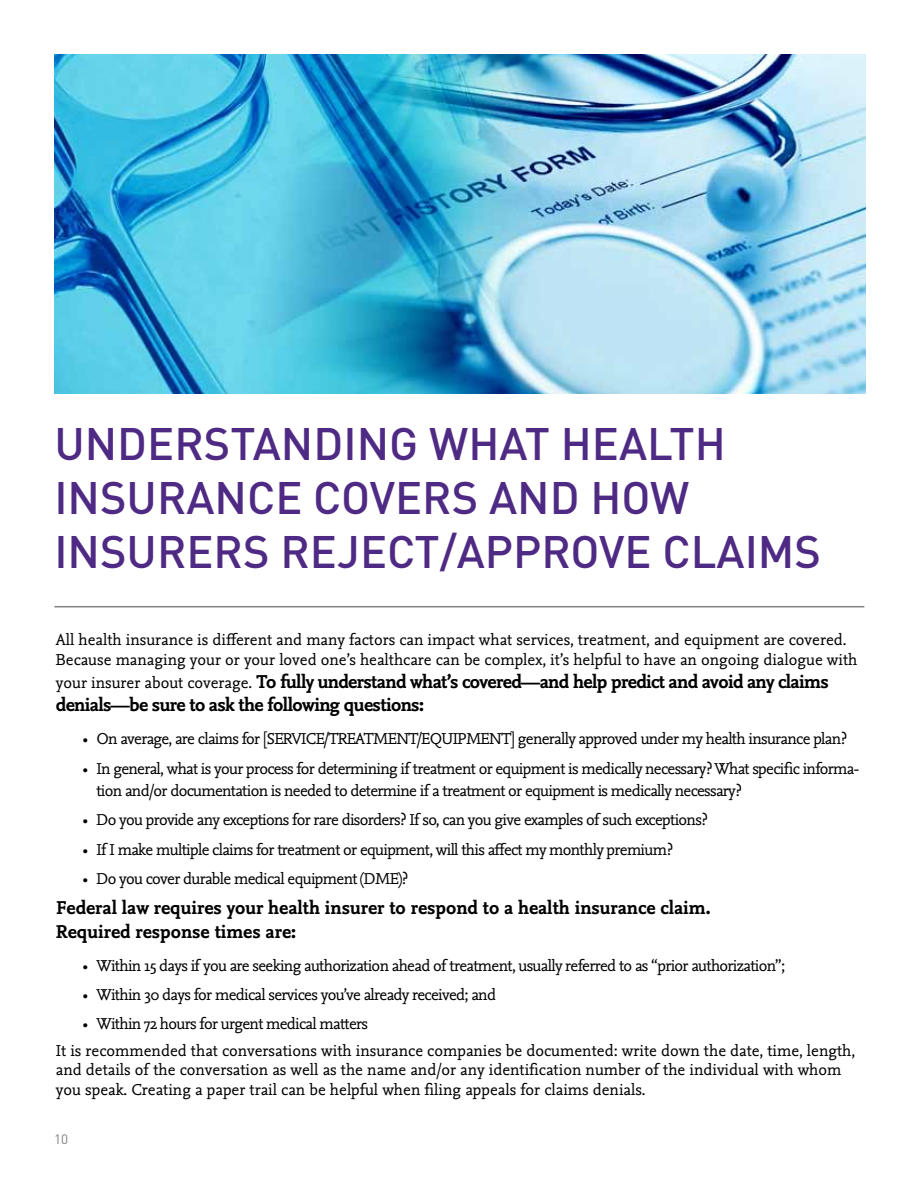
<style>
.page{position:relative;width:918px;height:1188px;background:#fff}
.page>*{position:absolute;margin:0;border:0;box-sizing:border-box;transform-origin:0 0}
.t1{font:500 45px "DINOT";color:#4f2a84}
.t2{font:700 19.5px/23.4px "Nexus Mix OT";letter-spacing:-.03em;color:#000}
.t3{font:700 19.5px/23.4px "Nexus Mix OT";color:#000}
.t4{font:16.5px/22.5px "Nexus Mix OT";letter-spacing:-.04em;color:#000}
.t5{font:16.5px/19.8px "Nexus Mix OT";color:#000}
.t6{font:13.5px "DINOT";color:#808285}
.s1{font-weight:400;font-size:16.5px}
</style>
<div class="page">
<hr style="left:54px;top:606px;width:810px;height:1px;background:#808285">
<img style="left:54px;top:54px;width:812px;height:339px">
<h1 class="t1" style="left:54px;top:415px;width:120px">UNDERST</h1>
<h1 class="t1" style="left:253px;top:415px;width:474px">ANDING WHAT HEALTH</h1>
<h1 class="t1" style="left:54px;top:469px;width:75px">INSUR</h1>
<h1 class="t1" style="left:186px;top:469px;width:236px">ANCE COVERS</h1>
<h1 class="t1" style="left:489px;top:469px;width:202px">AND HOW</h1>
<h1 class="t1" style="left:54px;top:523px;width:75px">INSURERS</h1>
<h1 class="t1" style="left:280px;top:523px;width:507px">REJECT/APPROVE CLAIMS</h1>
<p class="t5" style="left:56px;top:630px;width:803px">All health insurance is different and many factors can impact what services, treatment, and equipment are covered.<br>Because managing your or your loved one’s healthcare can be complex, it’s helpful to have an ongoing dialogue with</p>
<p class="t2" style="left:56px;top:671px;width:774px"><span class="s1">your insurer about coverage.</span> To fully understand what’s covered—and help predict and avoid any claims denials—be sure to ask the following questions:</p>
<p class="t4" style="left:83px;top:728px;width:766px">• On average, are claims for [SERVICE/TREATMENT/EQUIPMENT] generally approved under my health insurance plan?</p>
<p class="t4" style="left:96px;top:758px;width:765px;text-indent:-13px">• In general, what is your process for determining if treatment or equipment is medically necessary? What specific informa&shy;tion and/or documentation is needed to determine if a treatment or equipment is medically necessary?</p>
<p class="t4" style="left:83px;top:809px;width:627px">• Do you provide any exceptions for rare disorders? If so, can you give examples of such exceptions?</p>
<p class="t4" style="left:83px;top:839px;width:592px">• If I make multiple claims for treatment or equipment, will this affect my monthly premium?</p>
<p class="t4" style="left:83px;top:868px;width:327px">• Do you cover durable medical equipment (DME)?</p>
<p class="t3" style="left:56px;top:897px;width:656px">Federal law requires your health insurer to respond to a health insurance claim.<br>Required response times are:</p>
<p class="t4" style="left:83px;top:954px;width:704px">• Within 15 days if you are seeking authorization ahead of treatment, usually referred to as “prior authorization”;</p>
<p class="t4" style="left:83px;top:984px;width:415px">• Within 30 days for medical services you’ve already received; and</p>
<p class="t5" style="left:56px;top:1011px;width:801px;line-height:26.5px;text-indent:27px">• Within 72 hours for urgent medical matters<br>It is recommended that conversations with insurance companies be documented: write down the date, time, length,</p>
<p class="t5" style="left:56px;top:1061px;width:787px">and details of the conversation as well as the name and/or any identification number of the individual with whom you speak. Creating a paper trail can be helpful when filing appeals for claims denials.</p>
<p class="t6" style="left:54px;top:1131px;width:16px">10</p>
</div>
